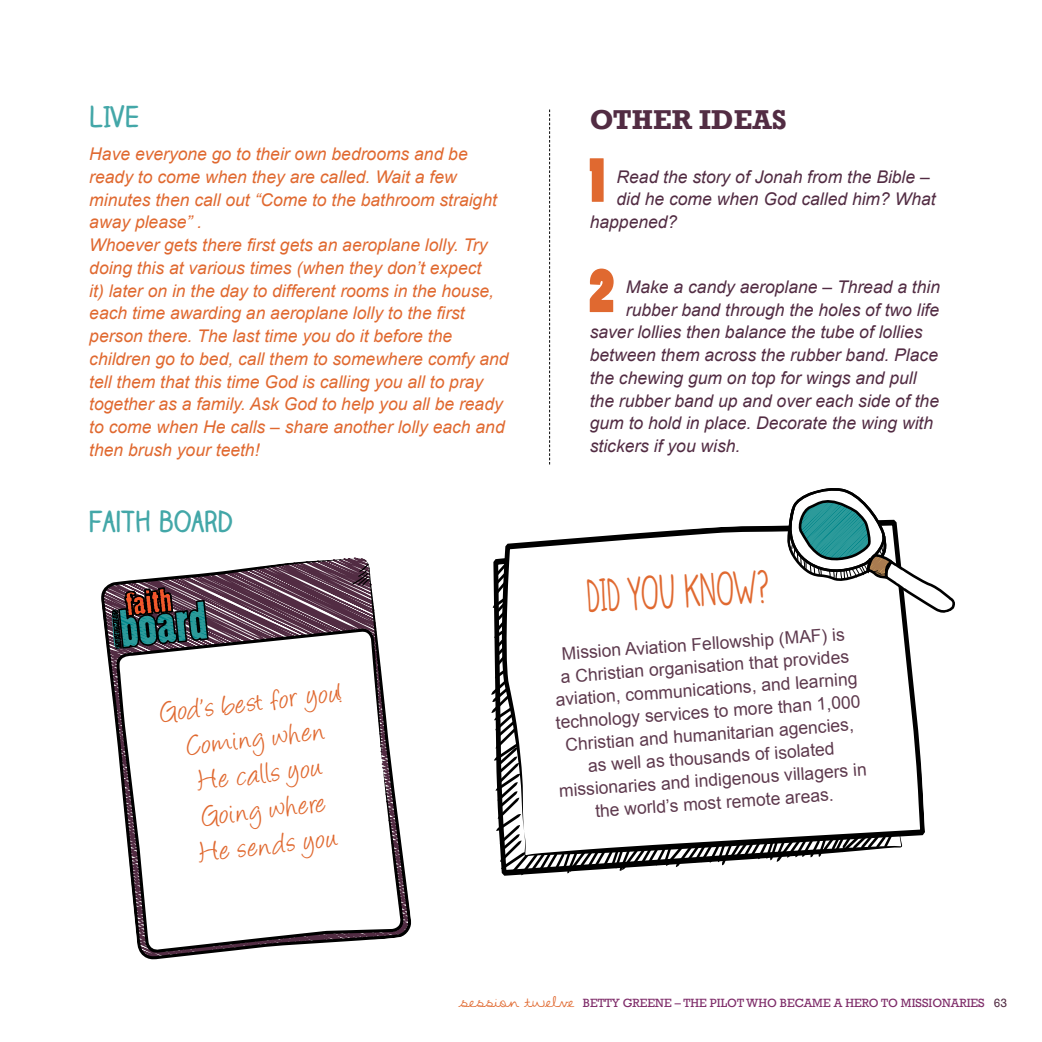
<style>
.page{position:relative;width:1042px;height:1042px;background:#fff}
.page>*{position:absolute;margin:0;border:0;box-sizing:border-box;transform-origin:0 0}
.t1{font:58.8px "Poplar Std";color:#e06930}
.t2{font:44.27px "Claire Hand";color:#e06930;scale:.65 1}
.t3{font:32.38px/35.9px "Angelina";color:#e06930;text-align:center}
.t4{font:700 28px "Claire Hand";color:#43a7a8}
.t5{font:700 28px "Rockwell";color:#522c43}
.t6{font:italic 17.5px/22.8px "Arial";color:#e06930}
.t7{font:italic 17.5px "Arial";color:#522c43}
.t8{font:17.5px/22.8px "Arial";color:#5e3a4e;text-align:center}
.t9{font:12.25px "Rockwell";color:#7f2d6a}
.s1{font-family:"Stars From Our Eyes";color:#e06930}
.s2{color:#522c43}
</style>
<div class="page">
<svg style="left:101px;top:558px;width:310px;height:401px"></svg>
<svg style="left:116px;top:628px;width:288px;height:325px"></svg>
<svg style="left:112px;top:559px;width:97px;height:119px"></svg>
<svg style="left:352px;top:564px;width:18px;height:22px"></svg>
<svg style="left:491px;top:109px;width:464px;height:766px"></svg>
<h3 class="t4" style="left:89px;top:98px;width:51px">LIVE</h3>
<p class="t6" style="left:89px;top:143px;width:421px">Have everyone go to their own bedrooms and be ready to come when they are called. Wait a few minutes then call out “Come to the bathroom straight away please” .<br>Whoever gets there first gets an aeroplane lolly. Try doing this at various times (when they don’t expect<br>it) later on in the day to different rooms in the house, each time awarding an aeroplane lolly to the first person there. The last time you do it before the children go to bed, call them to somewhere comfy and tell them that this time God is calling you all to pray together as a family. Ask God to help you all be ready to come when He calls – share another lolly each and then brush your teeth!</p>
<h3 class="t4" style="left:89px;top:502px;width:146px">FAITH BOARD</h3>
<h3 class="t3" style="left:159px;top:699px;width:184px;rotate:-7deg">God’s best for you!<br>Coming when<br>He calls you<br>Going where<br>He sends you</h3>
<h3 class="t5" style="left:590px;top:102px;width:143px">OTHER IDEA</h3>
<h3 class="t5" style="left:772px;top:102px;width:16px">S</h3>
<h1 class="t1" style="left:589px;top:148px;width:17px">1</h1>
<p class="t7" style="left:616px;top:165px;width:315px">Read the story of Jonah from the Bible –</p>
<p class="t7" style="left:616px;top:188px;width:321px">did he come when God called him? What</p>
<p class="t7" style="left:590px;top:211px;width:89px">happened?</p>
<h1 class="t1" style="left:589px;top:258px;width:27px">2</h1>
<p class="t7" style="left:626px;top:275px;width:316px">Make a candy aeroplane – Thread a thin</p>
<p class="t7" style="left:626px;top:298px;width:315px">rubber band through the holes of two life</p>
<p class="t7" style="left:590px;top:321px;width:334px">saver lollies then balance the tube of lollies</p>
<p class="t7" style="left:590px;top:344px;width:350px">between them across the rubber band. Place</p>
<p class="t7" style="left:590px;top:366px;width:328px">the chewing gum on top for wings and pull</p>
<p class="t7" style="left:590px;top:389px;width:351px">the rubber band up and over each side of the</p>
<p class="t7" style="left:590px;top:412px;width:345px">gum to hold in place. Decorate the wing with</p>
<p class="t7" style="left:590px;top:435px;width:152px">stickers if you wish.</p>
<h2 class="t2" style="left:585px;top:568px;width:283px;rotate:-3deg">DID YOU KNOW?</h2>
<p class="t8" style="left:549px;top:643px;width:310px;rotate:-4deg">Mission Aviation Fellowship (MAF) is<br>a Christian organisation that provides aviation, communications, and learning technology services to more than 1,000<br>Christian and humanitarian agencies, as well as thousands of isolated missionaries and indigenous villagers in the world’s most remote areas.</p>
<p class="t9" style="left:459px;top:996px;width:550px"><span class="s1">session twelve</span> BETTY GREENE – THE PILOT WHO BECAME A HERO TO MISSIONARIES <span class="s2">63</span></p>
</div>
